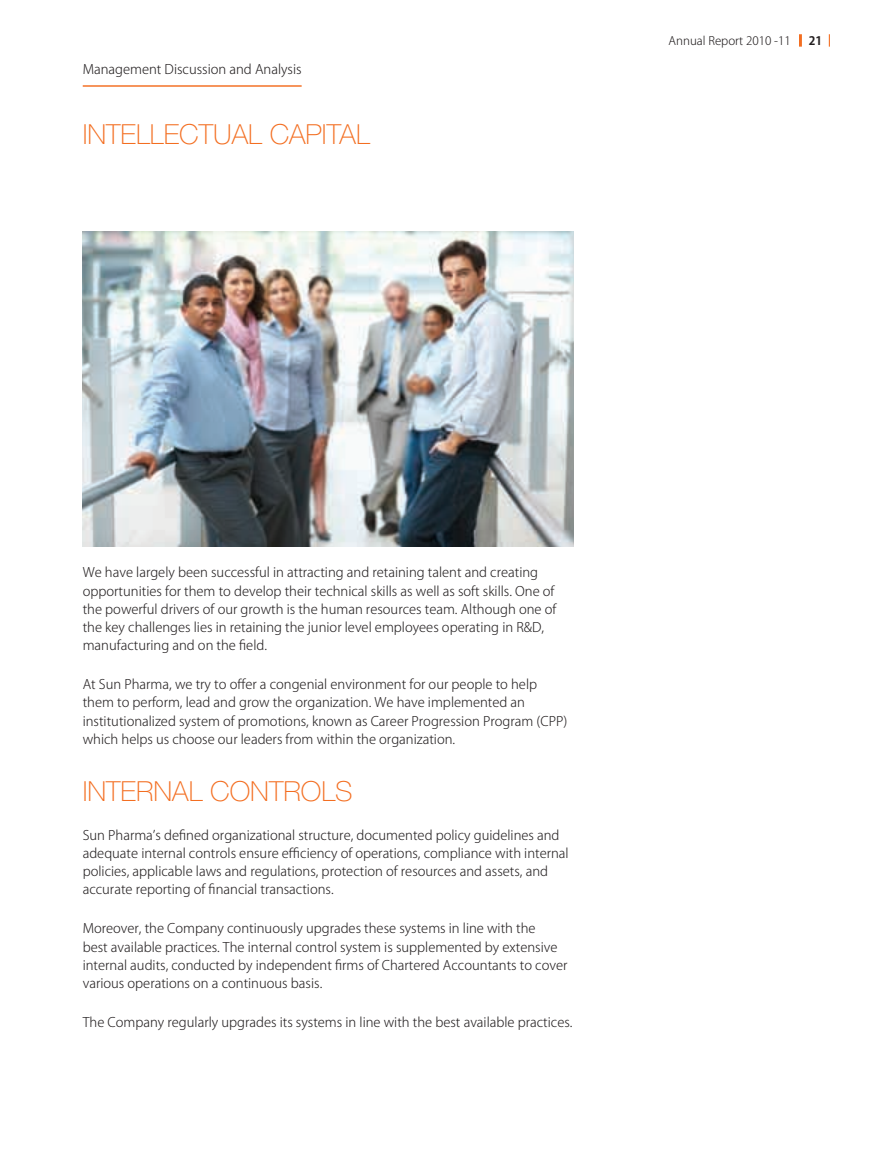
<style>
.page{position:relative;width:891px;height:1154px;background:#fff}
.page>*{position:absolute;margin:0;border:0;box-sizing:border-box;transform-origin:0 0}
.t1{font:100 27.6px "Helvetica Neue LT Std";color:#f36e21}
.t2{font:13.05px/18.1px "Koz Go Pro Light 90 msp RKSJ H";color:#231f20}
.t3{font:11.7px "Koz Go Pro Light 90 msp RKSJ H";color:#231f20}
.t4{font:11.7px "Koz Go Pro Bold 90 msp RKSJ H";color:#231f20}
</style>
<div class="page">
<hr style="left:83px;top:85px;width:218px;height:2px;background:#f36e21">
<svg style="left:799px;top:34px;width:2px;height:13px"></svg>
<svg style="left:828px;top:34px;width:1px;height:13px"></svg>
<img style="left:83px;top:232px;width:490px;height:314px">
<p class="t2" style="left:83px;top:62px;width:220px">Management Discussion and Analysis</p>
<h1 class="t1" style="left:83px;top:124px;width:288px">INTELLECTUAL CAPITAL</h1>
<p class="t3" style="left:668px;top:36px;width:124px">Annual Report 2010 -11</p>
<p class="t4" style="left:808px;top:36px;width:15px">21</p>
<p class="t2" style="left:83px;top:565px;width:475px">We have largely been successful in attracting and retaining talent and creating opportunities for them to develop their technical skills as well as soft skills. One of the powerful drivers of our growth is the human resources team. Although one of the key challenges lies in retaining the junior level employees operating in R&amp;D, manufacturing and on the field.</p>
<p class="t2" style="left:83px;top:676px;width:486px">At Sun Pharma, we try to offer a congenial environment for our people to help them to perform, lead and grow the organization. We have implemented an institutionalized system of promotions, known as Career Progression Program (CPP) which helps us choose our leaders from within the organization.</p>
<h1 class="t1" style="left:83px;top:780px;width:271px">INTERNAL CONTROLS</h1>
<p class="t2" style="left:83px;top:827px;width:487px">Sun Pharmaʼs defined organizational structure, documented policy guidelines and adequate internal controls ensure efficiency of operations, compliance with internal policies, applicable laws and regulations, protection of resources and assets, and accurate reporting of financial transactions.</p>
<p class="t2" style="left:83px;top:920px;width:486px">Moreover, the Company continuously upgrades these systems in line with the<br>best available practices. The internal control system is supplemented by extensive internal audits, conducted by independent firms of Chartered Accountants to cover various operations on a continuous basis.</p>
<p class="t2" style="left:83px;top:1014px;width:491px">The Company regularly upgrades its systems in line with the best available practices.</p>
</div>
